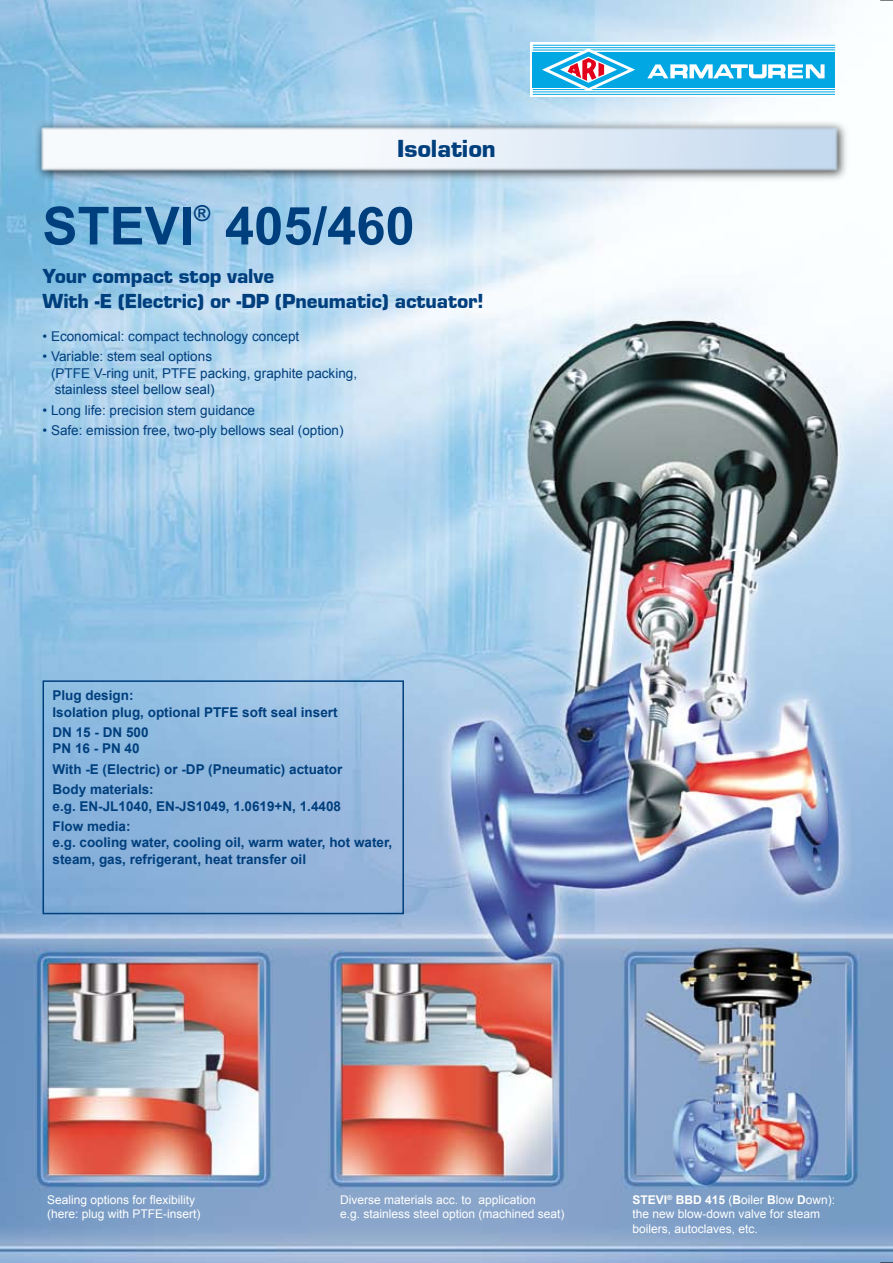
<style>
.page{position:relative;width:893px;height:1263px;background:#fff}
.page>*{position:absolute;margin:0;border:0;box-sizing:border-box;transform-origin:0 0}
.t1{font:700 52.5px "Arial";color:#003f7d}
.t2{font:25.5px "Eurostile Black DTC";color:#003f7d}
.t3{font:700 21.9px "Arial";color:#003f7d}
.t4{font:21px/25.3px "Eurostile Black DTC";color:#003f7d}
.t5{font:700 13.5px/16.2px "Arial";color:#003f7d}
.t6{font:13.5px/16.2px "Arial";color:#003f7d}
.t7{font:12px/14.4px "Arial";color:#fff}
.s1{font-weight:700}
</style>
<div class="page">
<img style="left:0;top:0;width:893px;height:1263px">
<div style="left:34px;top:120px;width:816px;height:62px;background:#000;opacity:.75"></div>
<div style="left:42px;top:128px;width:795px;height:42px;background:linear-gradient(to right,#fff,#cbdcef)"></div>
<svg style="left:530px;top:43px;width:307px;height:54px"></svg>
<div style="left:533px;top:52px;width:302px;height:35px;background:#00a7e3"></div>
<hr style="left:533px;top:45px;width:302px;height:1px;background:#00a7e3">
<hr style="left:533px;top:47px;width:302px;height:1px;background:#00a7e3">
<hr style="left:533px;top:50px;width:54px;height:1px;background:#00a7e3">
<hr style="left:588px;top:50px;width:247px;height:1px;background:#00a7e3">
<hr style="left:533px;top:94px;width:302px;height:1px;background:#00a7e3">
<hr style="left:533px;top:92px;width:302px;height:1px;background:#00a7e3">
<hr style="left:533px;top:89px;width:53px;height:1px;background:#00a7e3">
<hr style="left:590px;top:89px;width:245px;height:1px;background:#00a7e3">
<svg style="left:647px;top:64px;width:177px;height:14px"></svg>
<svg style="left:542px;top:48px;width:93px;height:43px"></svg>
<svg style="left:880px;top:0;width:13px;height:1px"></svg>
<svg style="left:880px;top:1262px;width:13px;height:1px"></svg>
<div style="left:43px;top:680px;width:361px;height:234px;border:2px solid #003f7d"></div>
<h2 class="t2" style="left:397px;top:135px;width:100px">Isolation</h2>
<h1 class="t1" style="left:43px;top:191px;width:153px">STEVI</h1>
<h3 class="t3" style="left:194px;top:199px;width:18px">®</h3>
<h1 class="t1" style="left:225px;top:191px;width:191px">405/460</h1>
<h3 class="t4" style="left:43px;top:263px;width:443px">Your compact stop valve<br>With -E (Electric) or -DP (Pneumatic) actuator!</h3>
<p class="t6" style="left:43px;top:328px;width:258px">• Economical: compact technology concept</p>
<p class="t6" style="left:51px;top:349px;width:308px;text-indent:-8px">• Variable: stem seal options<br>(PTFE V-ring unit, PTFE packing, graphite packing, stainless steel bellow seal)</p>
<p class="t6" style="left:43px;top:402px;width:214px">• Long life: precision stem guidance</p>
<p class="t6" style="left:43px;top:423px;width:303px">• Safe: emission free, two-ply bellows seal (option)</p>
<p class="t5" style="left:53px;top:688px;width:287px">Plug design:<br>Isolation plug, optional PTFE soft seal insert</p>
<p class="t5" style="left:53px;top:725px;width:98px">DN 15 - DN 500<br>PN 16 - PN 40</p>
<p class="t5" style="left:53px;top:759px;width:291px;line-height:20.5px">With -E (Electric) or -DP (Pneumatic) actuator<br>Body materials:</p>
<p class="t5" style="left:53px;top:796px;width:290px;line-height:20.5px">e.g. EN-JL1040, EN-JS1049, 1.0619+N, 1.4408<br>Flow media:</p>
<p class="t5" style="left:53px;top:835px;width:341px">e.g. cooling water, cooling oil, warm water, hot water, steam, gas, refrigerant, heat transfer oil</p>
<p class="t7" style="left:47px;top:1192px;width:155px">Sealing options for flexibility (here: plug with PTFE-insert)</p>
<p class="t7" style="left:340px;top:1192px;width:226px">Diverse materials acc. to application<br>e.g. stainless steel option (machined seat)</p>
<p class="t7" style="left:633px;top:1192px;width:204px"><span class="s1">STEVI</span><sup>®</sup> <span class="s1">BBD 415</span> (<span class="s1">B</span>oiler <span class="s1">B</span>low <span class="s1">D</span>own): the new blow-down valve for steam boilers, autoclaves, etc.</p>
</div>
